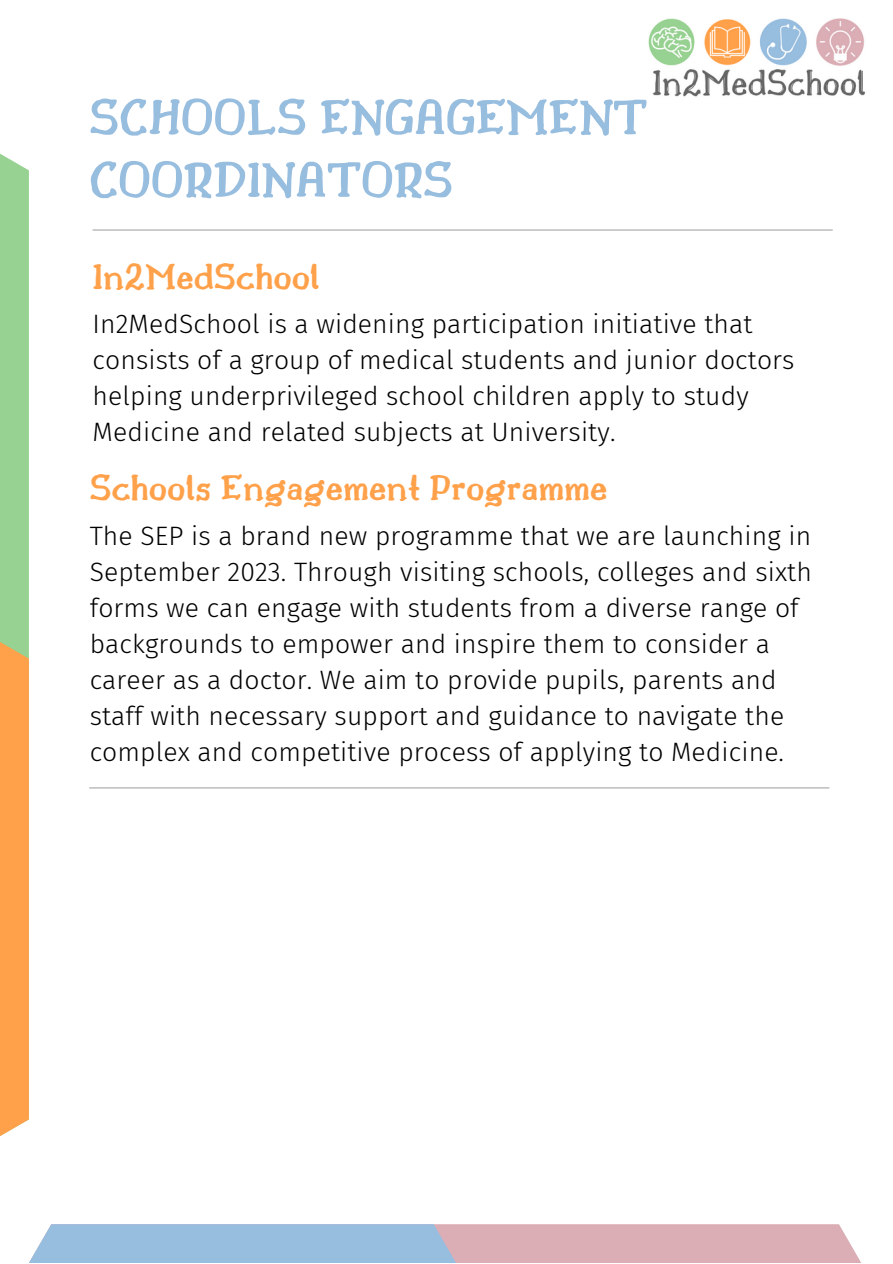
<style>
.page{position:relative;width:893px;height:1264px;background:#fff}
.page>*{position:absolute;margin:0;border:0;box-sizing:border-box;transform-origin:0 0}
.t1{font:600 52.5px/62.6px "Drukaatie Burti";color:#97bddf}
.t2{font:600 38.1px "Drukaatie Burti";color:#ffa14a}
.t3{font:300 26.55px/36px "Fira Sans";letter-spacing:.005em;color:#000}
</style>
<div class="page">
<div style="left:0;top:143px;width:29px;height:1003px;background:#98d292"></div>
<hr style="left:93px;top:229px;width:739px;height:1px;background:#a6a6a6">
<div style="left:0;top:631px;width:29px;height:515px;background:#ffa14a"></div>
<img style="left:648px;top:19px;width:218px;height:78px">
<div style="left:28px;top:1224px;width:833px;height:38px;background:#dbaeb6"></div>
<div style="left:28px;top:1224px;width:428px;height:38px;background:#97bddf"></div>
<hr style="left:89px;top:787px;width:740px;height:1px;background:#a6a6a6">
<h1 class="t1" style="left:89px;top:85px;width:559px">SCHOOLS ENGAGEMENT<br>COORDINATORS</h1>
<h2 class="t2" style="left:93px;top:254px;width:229px">In2MedSchool</h2>
<p class="t3" style="left:93px;top:306px;width:703px">In2MedSchool is a widening participation initiative that consists of a group of medical students and junior doctors helping underprivileged school children apply to study Medicine and related subjects at University.</p>
<h2 class="t2" style="left:90px;top:466px;width:519px">Schools Engagement Programme</h2>
<p class="t3" style="left:90px;top:518px;width:723px">The SEP is a brand new programme that we are launching in September 2023. Through visiting schools, colleges and sixth forms we can engage with students from a diverse range of backgrounds to empower and inspire them to consider a career as a doctor. We aim to provide pupils, parents and staff with necessary support and guidance to navigate the complex and competitive process of applying to Medicine.</p>
</div>
